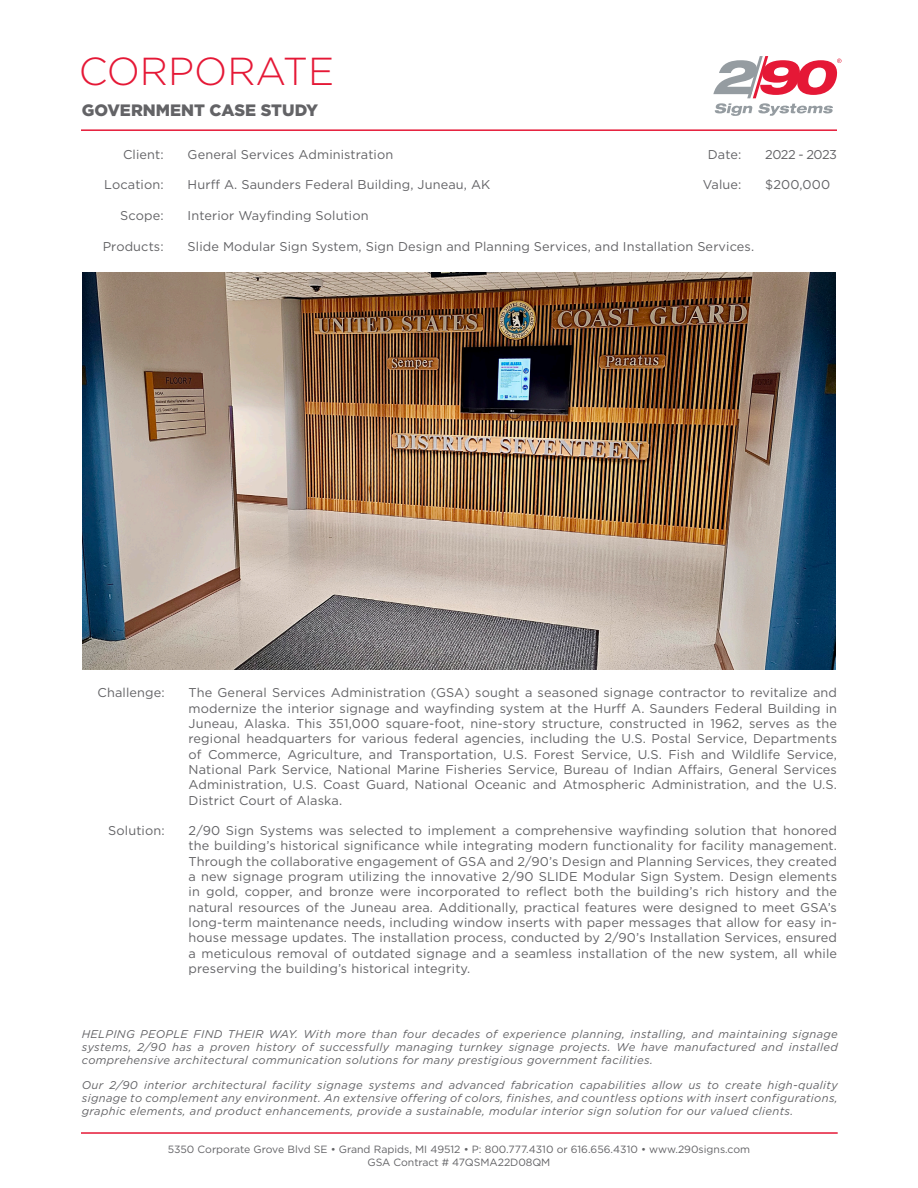
<style>
.page{position:relative;width:918px;height:1188px;background:#fff}
.page>*{position:absolute;margin:0;border:0;box-sizing:border-box;transform-origin:0 0}
.micro_page{font:300 39px "Gotham";color:#e51836}
.micro_page-2{font:900 16.5px "Gotham";color:#636366}
.t1{font:12.75px/15.3px "Gotham";letter-spacing:.01em;color:#636366;text-align:justify}
.t2{font:12.75px "Gotham";letter-spacing:-.04em;color:#636366}
.t3{font:italic 11.25px/12.8px "Gotham";letter-spacing:.03em;color:#636366;text-align:justify}
.t4{font:10.5px "Gotham";color:#636366}
</style>
<div class="page">
<img style="left:82px;top:272px;width:754px;height:397px">
<hr style="left:81px;top:1132px;width:757px;height:2px;background:#e51836">
<hr style="left:81px;top:129px;width:756px;height:2px;background:#e51836">
<svg style="left:713px;top:56px;width:128px;height:60px"></svg>
<p class="micro_page" style="left:79px;top:47px;width:257px">CORPORATE</p>
<p class="micro_page-2" style="left:82px;top:99px;width:238px">GOVERNMENT CASE STUDY</p>
<p class="t1" style="left:123px;top:146px;width:42px">Client:</p>
<p class="t1" style="left:104px;top:177px;width:61px">Location:</p>
<p class="t1" style="left:120px;top:208px;width:45px">Scope:</p>
<p class="t1" style="left:103px;top:238px;width:63px">Products:</p>
<p class="t1" style="left:188px;top:146px;width:207px">General Services Administration</p>
<p class="t1" style="left:188px;top:177px;width:304px">Hurff A. Saunders Federal Building, Juneau, AK</p>
<p class="t1" style="left:188px;top:208px;width:183px">Interior Wayfinding Solution</p>
<p class="t1" style="left:188px;top:238px;width:568px">Slide Modular Sign System, Sign Design and Planning Services, and Installation Services.</p>
<p class="t1" style="left:708px;top:146px;width:35px">Date:</p>
<p class="t1" style="left:703px;top:177px;width:40px">Value:</p>
<p class="t2" style="left:765px;top:146px;width:73px">2022 - 2023</p>
<p class="t1" style="left:765px;top:177px;width:66px">$200,000</p>
<p class="t1" style="left:98px;top:685px;width:69px">Challenge:</p>
<p class="t1" style="left:108px;top:823px;width:58px">Solution:</p>
<p class="t1" style="left:189px;top:685px;width:650px">The General Services Administration (GSA) sought a seasoned signage contractor to revitalize and modernize the interior signage and wayfinding system at the Hurff A. Saunders Federal Building in Juneau, Alaska. This 351,000 square-foot, nine-story structure, constructed in 1962, serves as the regional headquarters for various federal agencies, including the U.S. Postal Service, Departments of Commerce, Agriculture, and Transportation, U.S. Forest Service, U.S. Fish and Wildlife Service, National Park Service, National Marine Fisheries Service, Bureau of Indian Affairs, General Services Administration, U.S. Coast Guard, National Oceanic and Atmospheric Administration, and the U.S.<br>District Court of Alaska.</p>
<p class="t1" style="left:189px;top:823px;width:650px">2/90 Sign Systems was selected to implement a comprehensive wayfinding solution that honored the building’s historical significance while integrating modern functionality for facility management.<br>Through the collaborative engagement of GSA and 2/90’s Design and Planning Services, they created a new signage program utilizing the innovative 2/90 SLIDE Modular Sign System. Design elements in gold, copper, and bronze were incorporated to reflect both the building’s rich history and the natural resources of the Juneau area. Additionally, practical features were designed to meet GSA’s long-term maintenance needs, including window inserts with paper messages that allow for easy in&shy;house message updates. The installation process, conducted by 2/90’s Installation Services, ensured a meticulous removal of outdated signage and a seamless installation of the new system, all while preserving the building’s historical integrity.</p>
<p class="t3" style="left:82px;top:1028px;width:758px">HELPING PEOPLE FIND THEIR WAY. With more than four decades of experience planning, installing, and maintaining signage systems, 2/90 has a proven history of successfully managing turnkey signage projects. We have manufactured and installed comprehensive architectural communication solutions for many prestigious government facilities.</p>
<p class="t3" style="left:82px;top:1079px;width:758px">Our 2/90 interior architectural facility signage systems and advanced fabrication capabilities allow us to create high-quality signage to complement any environment. An extensive offering of colors, finishes, and countless options with insert configurations, graphic elements, and product enhancements, provide a sustainable, modular interior sign solution for our valued clients.</p>
<p class="t4" style="left:168px;top:1143px;width:584px">5350 Corporate Grove Blvd SE • Grand Rapids, MI 49512 • P: 800.777.4310 or 616.656.4310 • www.290signs.com</p>
<p class="t4" style="left:368px;top:1155px;width:184px">GSA Contract # 47QSMA22D08QM</p>
</div>
